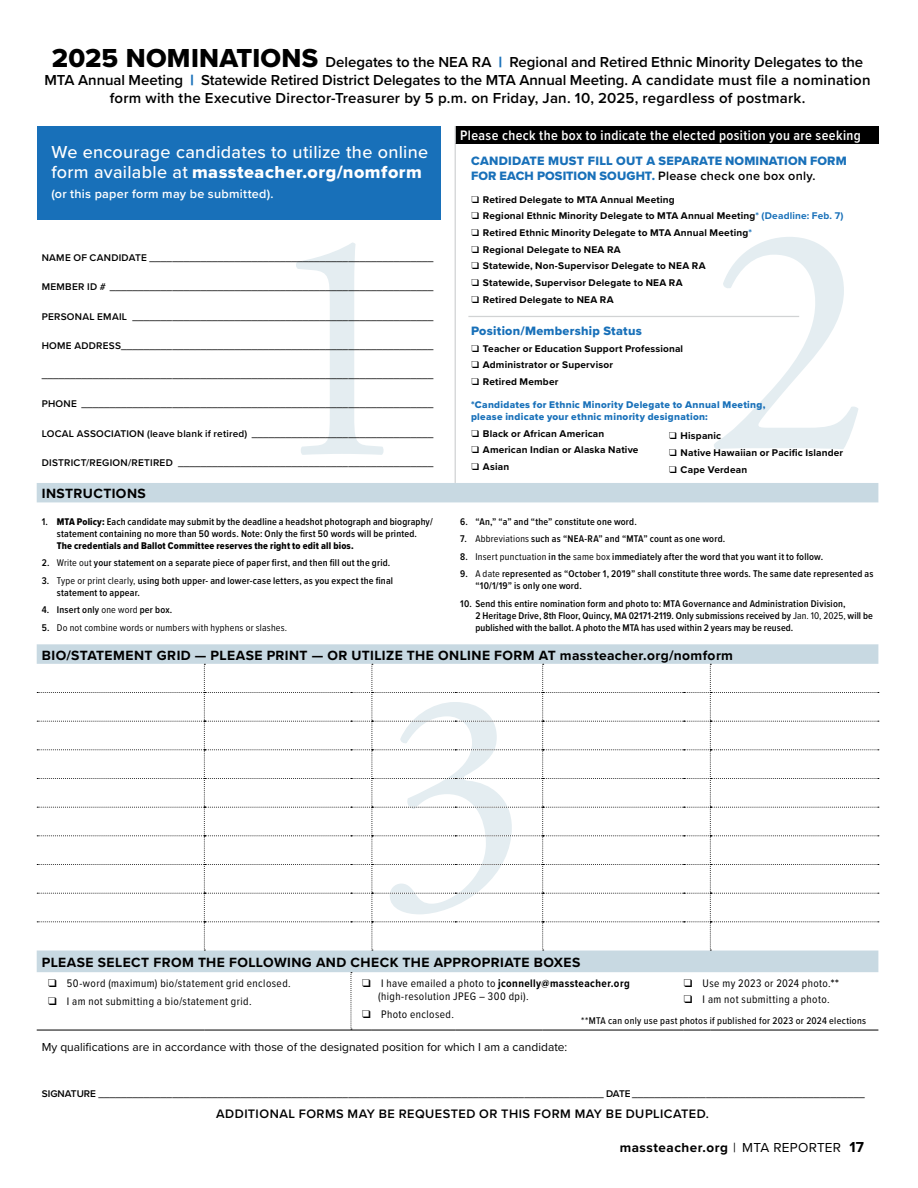
<style>
.page{position:relative;width:918px;height:1188px;background:#fff}
.page>*{position:absolute;margin:0;border:0;box-sizing:border-box;transform-origin:0 0}
.t1{font:500 18px "Proxima Nova";letter-spacing:.015em;color:#fff}
.t2{font:18px "Proxima Nova Extrabld";letter-spacing:.03em;color:#fff}
.t3{font:600 15px/18px "Proxima Nova";color:#000;text-align:center}
.t4{font:600 14.25px "Proxima Nova Cond";letter-spacing:.03em;color:#fff}
.t5{font:700 13.8px "Proxima Nova";letter-spacing:.03em;color:#000}
.t6{font:700 13.5px "Proxima Nova";letter-spacing:.04em;color:#000}
.t7{font:600 12.75px "Proxima Nova";letter-spacing:.04em;color:#000}
.t8{font:12.6px/15.1px "Proxima Nova Extrabld";letter-spacing:.015em;color:#1870b9}
.t9{font:600 12.6px "Proxima Nova";letter-spacing:.02em;color:#fff}
.t10{font:12px "Proxima Nova";color:#000}
.t11{font:11.25px/13.6px "Proxima Nova Cond";letter-spacing:.035em;color:#000}
.t12{font:600 10.05px/12.1px "Proxima Nova Cond";letter-spacing:.02em;color:#000}
.t13{font:600 10.05px "Proxima Nova";letter-spacing:.025em;color:#000}
.t14{font:700 10.05px "Proxima Nova";letter-spacing:.02em;color:#000}
.t15{font:600 10.05px "Proxima Nova";color:#000}
.t16{font:10.05px/12px "Proxima Nova Extrabld";letter-spacing:.03em;color:#1870b9}
.t17{font:10.05px "Proxima Nova Cond Extrabld";letter-spacing:.02em;color:#000}
.t18{font:500 10.05px "Proxima Nova Cond";letter-spacing:.03em;color:#000}
.t19{font:10.05px "Proxima Nova Cond";letter-spacing:.02em;color:#000}
.s1{font-family:"Proxima Nova Extrabld";font-weight:400;font-size:27px}
.s2{font-weight:900;color:#1870b9}
.s3{font-family:"Proxima Nova";font-weight:500}
.s4{font-family:"Proxima Nova";font-weight:600;color:#000}
.s5{color:#1870b9}
.s6{font-family:"Proxima Nova Cond Extrabld";font-weight:400}
.s7{font-weight:400}
.s8{font-weight:600}
.s9{font-weight:700}
.s10{font-size:15px}
</style>
<div class="page">
<svg style="left:296px;top:242px;width:88px;height:213px"></svg>
<svg style="left:714px;top:237px;width:144px;height:212px"></svg>
<div style="left:455px;top:126px;width:423px;height:17px;background:#000"></div>
<svg style="left:37px;top:483px;width:841px;height:489px"></svg>
<svg style="left:37px;top:664px;width:842px;height:287px"></svg>
<hr style="left:37px;top:1030px;width:167px;height:1px;background:#000">
<hr style="left:204px;top:1030px;width:147px;height:1px;background:#000">
<svg style="left:351px;top:972px;width:21px;height:59px"></svg>
<hr style="left:372px;top:1030px;width:83px;height:1px;background:#000">
<hr style="left:455px;top:1030px;width:88px;height:1px;background:#000">
<hr style="left:543px;top:1030px;width:141px;height:1px;background:#000">
<svg style="left:684px;top:1030px;width:26px;height:1px"></svg>
<hr style="left:710px;top:1030px;width:168px;height:1px;background:#000">
<svg style="left:455px;top:126px;width:1px;height:17px"></svg>
<hr style="left:455px;top:143px;width:1px;height:340px;background:#d1d3d4">
<hr style="left:468px;top:316px;width:331px;height:1px;background:#d1d3d4">
<div style="left:37px;top:126px;width:404px;height:94px;background:#1870b9"></div>
<p class="t3" style="left:45px;top:53px;width:827px"><span class="s1">2025 NOMINATIONS</span> Delegates to the NEA RA <span class="s2">|</span> Regional and Retired Ethnic Minority Delegates to the<br>MTA Annual Meeting <span class="s2">|</span> Statewide Retired District Delegates to the MTA Annual Meeting. A candidate must file a nomination form with the Executive Director-Treasurer by 5 p.m. on Friday, Jan. 10, 2025, regardless of postmark.</p>
<h1 class="t1" style="left:51px;top:138px;width:378px">We encourage candidates to utilize the online</h1>
<h1 class="t2" style="left:51px;top:158px;width:372px"><span class="s3">form available at</span> massteacher.org/nomform</h1>
<p class="t9" style="left:51px;top:184px;width:224px">(or this paper form may be submitted).</p>
<p class="t13" style="left:42px;top:250px;width:393px">NAME OF CANDIDATE __________________________________________________</p>
<p class="t13" style="left:42px;top:280px;width:393px">MEMBER ID # _________________________________________________________</p>
<p class="t13" style="left:42px;top:309px;width:393px">PERSONAL EMAIL _____________________________________________________</p>
<p class="t13" style="left:42px;top:338px;width:393px">HOME ADDRESS_______________________________________________________</p>
<p class="t13" style="left:42px;top:367px;width:393px">_____________________________________________________________________</p>
<p class="t13" style="left:42px;top:397px;width:393px">PHONE ______________________________________________________________</p>
<p class="t13" style="left:42px;top:426px;width:393px">LOCAL ASSOCIATION (leave blank if retired) ________________________________</p>
<p class="t13" style="left:42px;top:455px;width:393px">DISTRICT/REGION/RETIRED _____________________________________________</p>
<h3 class="t4" style="left:460px;top:125px;width:402px">Please check the box to indicate the elected position you are seeking</h3>
<p class="t8" style="left:471px;top:153px;width:377px">CANDIDATE MUST FILL OUT A SEPARATE NOMINATION FORM<br>FOR EACH POSITION SOUGHT. <span class="s4">Please check one box only.</span></p>
<p class="t14" style="left:472px;top:192px;width:205px">❑ Retired Delegate to MTA Annual Meeting</p>
<p class="t14" style="left:472px;top:208px;width:373px">❑ Regional Ethnic Minority Delegate to MTA Annual Meeting<span class="s5">* (Deadline: Feb. 7)</span></p>
<p class="t14" style="left:472px;top:225px;width:282px">❑ Retired Ethnic Minority Delegate to MTA Annual Meeting<span class="s5">*</span></p>
<p class="t14" style="left:472px;top:242px;width:151px">❑ Regional Delegate to NEA RA</p>
<p class="t14" style="left:472px;top:259px;width:236px">❑ Statewide, Non-Supervisor Delegate to NEA RA</p>
<p class="t14" style="left:472px;top:275px;width:213px">❑ Statewide, Supervisor Delegate to NEA RA</p>
<p class="t14" style="left:472px;top:292px;width:144px">❑ Retired Delegate to NEA RA</p>
<p class="t8" style="left:471px;top:323px;width:172px">Position/Membership Status</p>
<p class="t14" style="left:472px;top:341px;width:213px">❑ Teacher or Education Support Professional</p>
<p class="t14" style="left:472px;top:358px;width:143px">❑ Administrator or Supervisor</p>
<p class="t14" style="left:472px;top:374px;width:88px">❑ Retired Member</p>
<p class="t16" style="left:471px;top:398px;width:296px">*Candidates for Ethnic Minority Delegate to Annual Meeting, please indicate your ethnic minority designation:</p>
<p class="t14" style="left:472px;top:426px;width:134px">❑ Black or African American</p>
<p class="t14" style="left:472px;top:443px;width:168px">❑ American Indian or Alaska Native</p>
<p class="t14" style="left:472px;top:459px;width:39px">❑ Asian</p>
<p class="t14" style="left:669px;top:429px;width:54px">❑ Hispanic</p>
<p class="t14" style="left:669px;top:445px;width:175px">❑ Native Hawaiian or Pacific Islander</p>
<p class="t14" style="left:669px;top:462px;width:79px">❑ Cape Verdean</p>
<h3 class="t5" style="left:42px;top:483px;width:106px">INSTRUCTIONS</h3>
<p class="t12" style="left:42px;top:515px;width:392px;text-align:center">1. <span class="s6">MTA Policy:</span> Each candidate may submit by the deadline a headshot photograph and biography/ statement containing no more than 50 words. Note: Only the first 50 words will be printed.</p>
<p class="t17" style="left:57px;top:538px;width:298px">The credentials and Ballot Committee reserves the right to edit all bios.</p>
<p class="t12" style="left:42px;top:557px;width:350px">2. <span class="s7">Write out</span> your statement on a separate piece of paper first, and then fill out the grid.</p>
<p class="t12" style="left:57px;top:574px;width:338px;text-indent:-15px">3. <span class="s7">Type or print clearly,</span> using both upper- and lower-case letters, as you expect the final statement to appear.</p>
<p class="t12" style="left:42px;top:604px;width:132px">4. Insert only <span class="s7">one word</span> per box.</p>
<p class="t19" style="left:42px;top:620px;width:247px"><span class="s8">5.</span> Do not combine words or numbers with hyphens or slashes.</p>
<p class="t12" style="left:460px;top:515px;width:178px">6. “An,” “a” and “the” constitute one word.</p>
<p class="t12" style="left:460px;top:532px;width:267px">7. <span class="s7">Abbreviations</span> such as “NEA-RA” and “MTA” count as one word.</p>
<p class="t12" style="left:460px;top:550px;width:365px">8. <span class="s7">Insert punctuation</span> in the <span class="s7">same box</span> immediately after the word that you want it to follow.</p>
<p class="t12" style="left:475px;top:567px;width:400px;text-indent:-15px">9. <span class="s7">A date</span> represented as “October 1, 2019” shall constitute three words. The same date represented as “10/1/19” is only one word.</p>
<p class="t12" style="left:475px;top:597px;width:399px;text-indent:-15px">10. Send this entire nomination form and photo to: MTA Governance and Administration Division,<br>2 Heritage Drive, 8th Floor, Quincy, MA 02171-2119. Only submissions received by <span class="s7">Jan. 10, 2025,</span> will be published with the ballot. A photo the MTA has used within 2 years may be reused.</p>
<h3 class="t5" style="left:42px;top:645px;width:693px">BIO/STATEMENT GRID — PLEASE PRINT — OR UTILIZE THE ONLINE FORM AT massteacher.org/nomform</h3>
<h3 class="t5" style="left:42px;top:952px;width:540px">PLEASE SELECT FROM THE FOLLOWING AND CHECK THE APPROPRIATE BOXES</h3>
<p class="t11" style="left:48px;top:975px;width:244px">❑ 50-word (maximum) bio/statement grid enclosed.</p>
<p class="t11" style="left:48px;top:994px;width:205px">❑ I am not submitting a bio/statement grid.</p>
<p class="t11" style="left:378px;top:975px;width:253px;text-indent:-16px">❑ I have emailed a photo to <span class="s9">jconnelly@massteacher.org </span>(high-resolution JPEG – 300 dpi).</p>
<p class="t11" style="left:362px;top:1007px;width:93px">❑ Photo enclosed.</p>
<p class="t11" style="left:684px;top:975px;width:157px">❑ Use my 2023 or 2024 photo.<span class="s8">**</span></p>
<p class="t11" style="left:684px;top:992px;width:147px">❑ I am not submitting a photo.</p>
<p class="t18" style="left:581px;top:1013px;width:286px">**MTA can only use past photos if published for 2023 or 2024 elections</p>
<p class="t10" style="left:42px;top:1038px;width:527px">My qualifications are in accordance with those of the designated position for which I am a candidate:</p>
<p class="t15" style="left:42px;top:1086px;width:825px">SIGNATURE _________________________________________________________________________________________ DATE _________________________________________</p>
<p class="t7" style="left:216px;top:1104px;width:494px">ADDITIONAL FORMS MAY BE REQUESTED OR THIS FORM MAY BE DUPLICATED.</p>
<h3 class="t6" style="left:620px;top:1137px;width:246px">massteacher.org <span class="s7">| MTA REPORTER</span> <span class="s10">17</span></h3>
</div>
